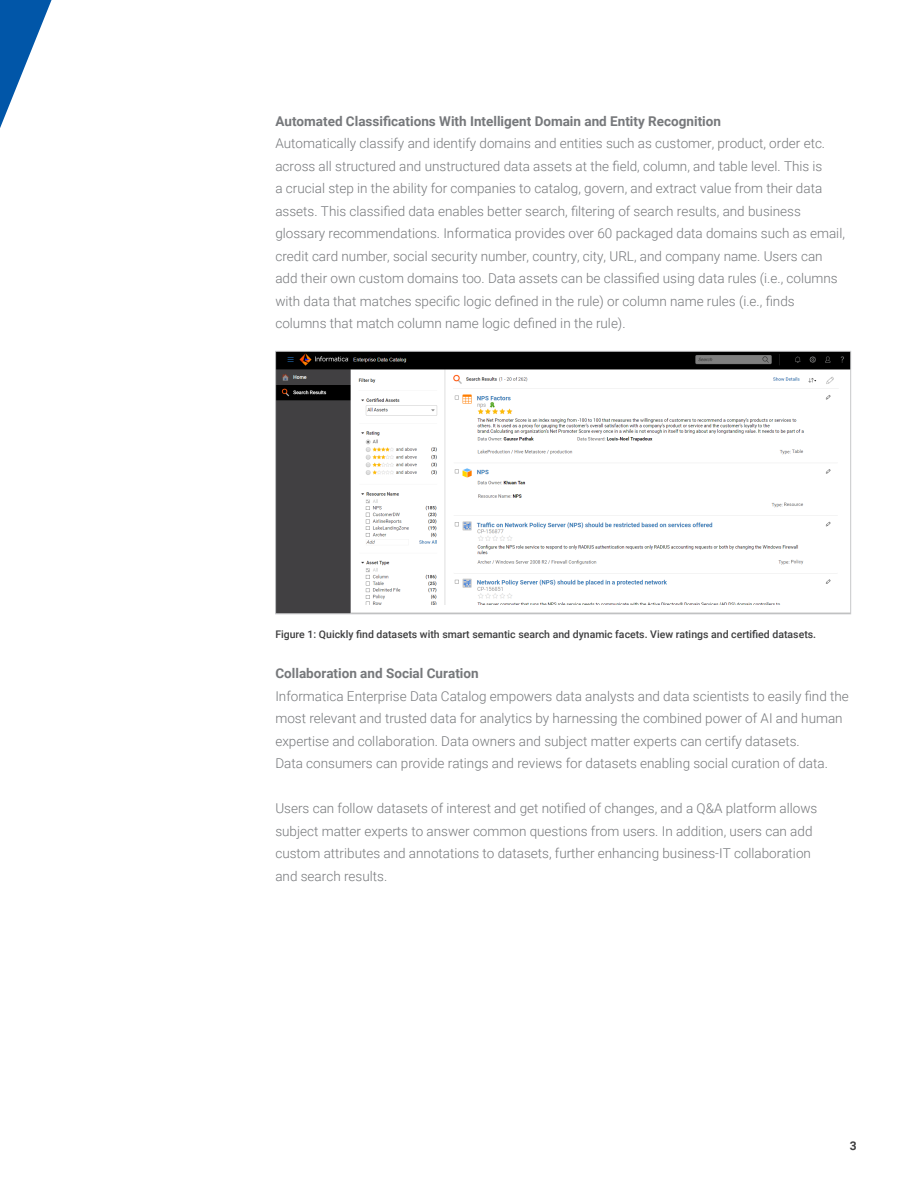
<style>
.page{position:relative;width:918px;height:1188px;background:#fff}
.page>*{position:absolute;margin:0;border:0;box-sizing:border-box;transform-origin:0 0}
._5__Body_Copy{font:300 13.5px/22.5px "Roboto";color:#76787b}
._4__Main_Copy_Subhea{font:700 13.5px "Roboto";color:#76787b}
._0__Page_Footer_and{font:700 12px "Roboto";color:#3e3e3f}
._8__Captions{font:500 10.5px "Roboto";color:#3e3e3f}
</style>
<div class="page">
<svg style="left:0;top:0;width:52px;height:128px"></svg>
<img style="left:277px;top:353px;width:572px;height:259px">
<div style="left:275px;top:351px;width:576px;height:263px;border:1px solid #c7c8ca"></div>
<p class="_4__Main_Copy_Subhea" style="left:275px;top:112px;width:447px">Automated Classifications With Intelligent Domain and Entity Recognition</p>
<p class="_5__Body_Copy" style="left:275px;top:132px;width:551px">Automatically classify and identify domains and entities such as customer, product, order etc. across all structured and unstructured data assets at the field, column, and table level. This is a crucial step in the ability for companies to catalog, govern, and extract value from their data assets. This classified data enables better search, filtering of search results, and business</p>
<p class="_5__Body_Copy" style="left:275px;top:222px;width:571px">glossary recommendations. Informatica provides over 60 packaged data domains such as email, credit card number, social security number, country, city, URL, and company name. Users can add their own custom domains too. Data assets can be classified using data rules (i.e., columns with data that matches specific logic defined in the rule) or column name rules (i.e., finds columns that match column name logic defined in the rule).</p>
<p class="_8__Captions" style="left:275px;top:627px;width:542px">Figure 1: Quickly find datasets with smart semantic search and dynamic facets. View ratings and certified datasets.</p>
<p class="_4__Main_Copy_Subhea" style="left:275px;top:664px;width:205px">Collaboration and Social Curation</p>
<p class="_5__Body_Copy" style="left:275px;top:684px;width:575px">Informatica Enterprise Data Catalog empowers data analysts and data scientists to easily find the most relevant and trusted data for analytics by harnessing the combined power of AI and human expertise and collaboration. Data owners and subject matter experts can certify datasets.</p>
<p class="_5__Body_Copy" style="left:275px;top:752px;width:554px">Data consumers can provide ratings and reviews for datasets enabling social curation of data.</p>
<p class="_5__Body_Copy" style="left:275px;top:797px;width:544px">Users can follow datasets of interest and get notified of changes, and a Q&amp;A platform allows subject matter experts to answer common questions from users. In addition, users can add custom attributes and annotations to datasets, further enhancing business-IT collaboration and search results.</p>
<p class="_0__Page_Footer_and" style="left:850px;top:1138px;width:8px">3</p>
</div>
